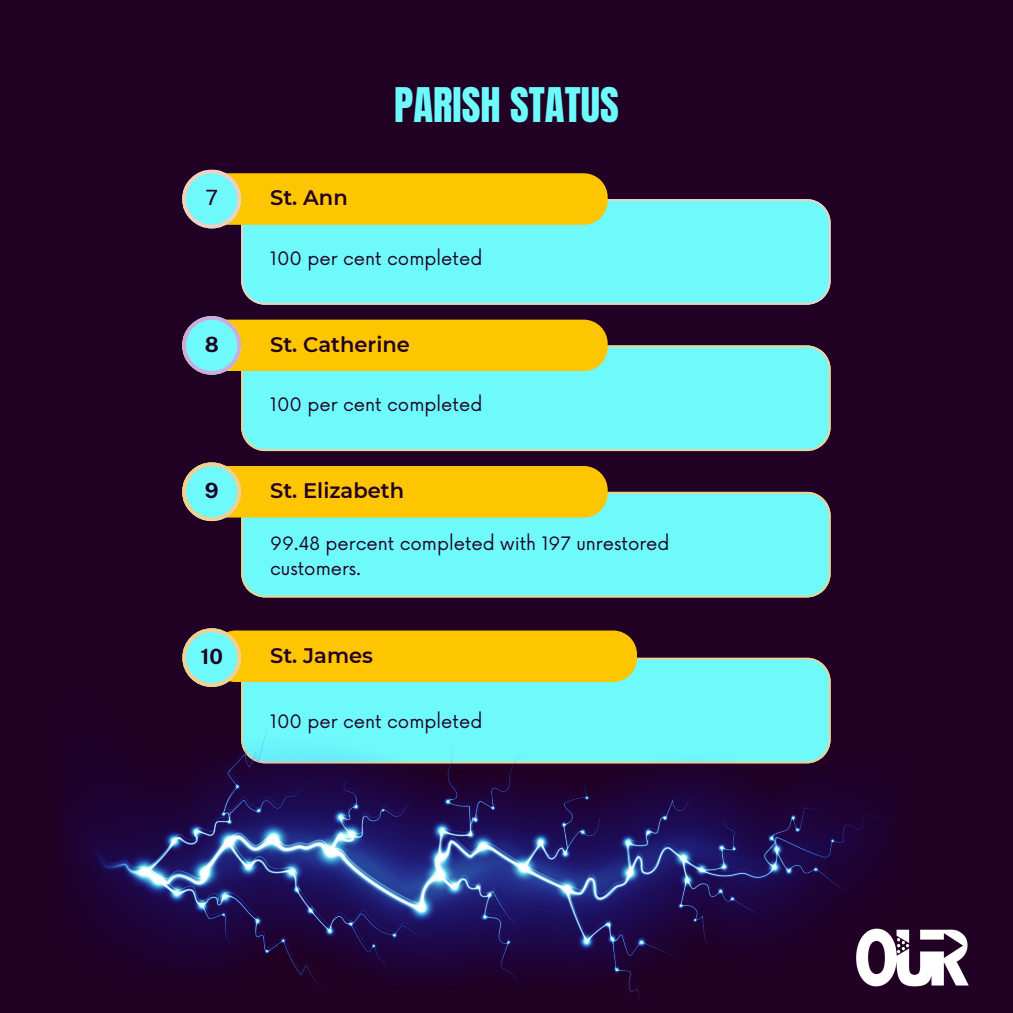
<style>
.page{position:relative;width:1013px;height:1013px;background:#fff}
.page>*{position:absolute;margin:0;border:0;box-sizing:border-box;transform-origin:0 0}
.t1{font:40.62px "Anton";color:#6efafb}
.t2{font:600 21px "Montserrat";color:#210124}
.t3{font:700 21px "Public Sans";color:#210124}
.t4{font:21px "Public Sans";color:#210124}
.t5{font:18px/24.8px "Now";color:#210124}
</style>
<div class="page">
<div style="left:0;top:0;width:1012px;height:1012px;background:#210124"></div>
<div style="left:241px;top:199px;width:589px;height:106px;background:#6efafb"></div>
<div style="left:241px;top:345px;width:589px;height:106px;background:#6efafb"></div>
<div style="left:241px;top:492px;width:589px;height:105px;background:#6efafb"></div>
<div style="left:241px;top:657px;width:589px;height:41px;background:#6efafb"></div>
<svg style="left:182px;top:170px;width:425px;height:58px"></svg>
<svg style="left:182px;top:316px;width:425px;height:59px"></svg>
<svg style="left:182px;top:462px;width:425px;height:59px"></svg>
<svg style="left:182px;top:628px;width:455px;height:59px"></svg>
<img style="left:66px;top:698px;width:846px;height:307px">
<img style="left:855px;top:923px;width:114px;height:63px">
<p class="t1" style="left:394px;top:75px;width:226px">PARISH STATUS</p>
<h1 class="t4" style="left:205px;top:185px;width:14px">7</h1>
<p class="t2" style="left:270px;top:185px;width:79px">St. Ann</p>
<p class="t5" style="left:270px;top:247px;width:214px">100 per cent completed</p>
<p class="t3" style="left:205px;top:332px;width:16px">8</p>
<h2 class="t2" style="left:270px;top:331px;width:141px">St. Catherine</h2>
<p class="t5" style="left:270px;top:393px;width:214px">100 per cent completed</p>
<h2 class="t3" style="left:205px;top:478px;width:15px">9</h2>
<p class="t2" style="left:270px;top:478px;width:135px">St. Elizabeth</p>
<h2 class="t5" style="left:270px;top:532px;width:401px">99.48 percent completed with 197 unrestored customers.</h2>
<p class="t3" style="left:200px;top:644px;width:24px">10</p>
<p class="t2" style="left:270px;top:642px;width:104px">St. James</p>
<p class="t5" style="left:270px;top:709px;width:214px">100 per cent completed</p>
</div>
